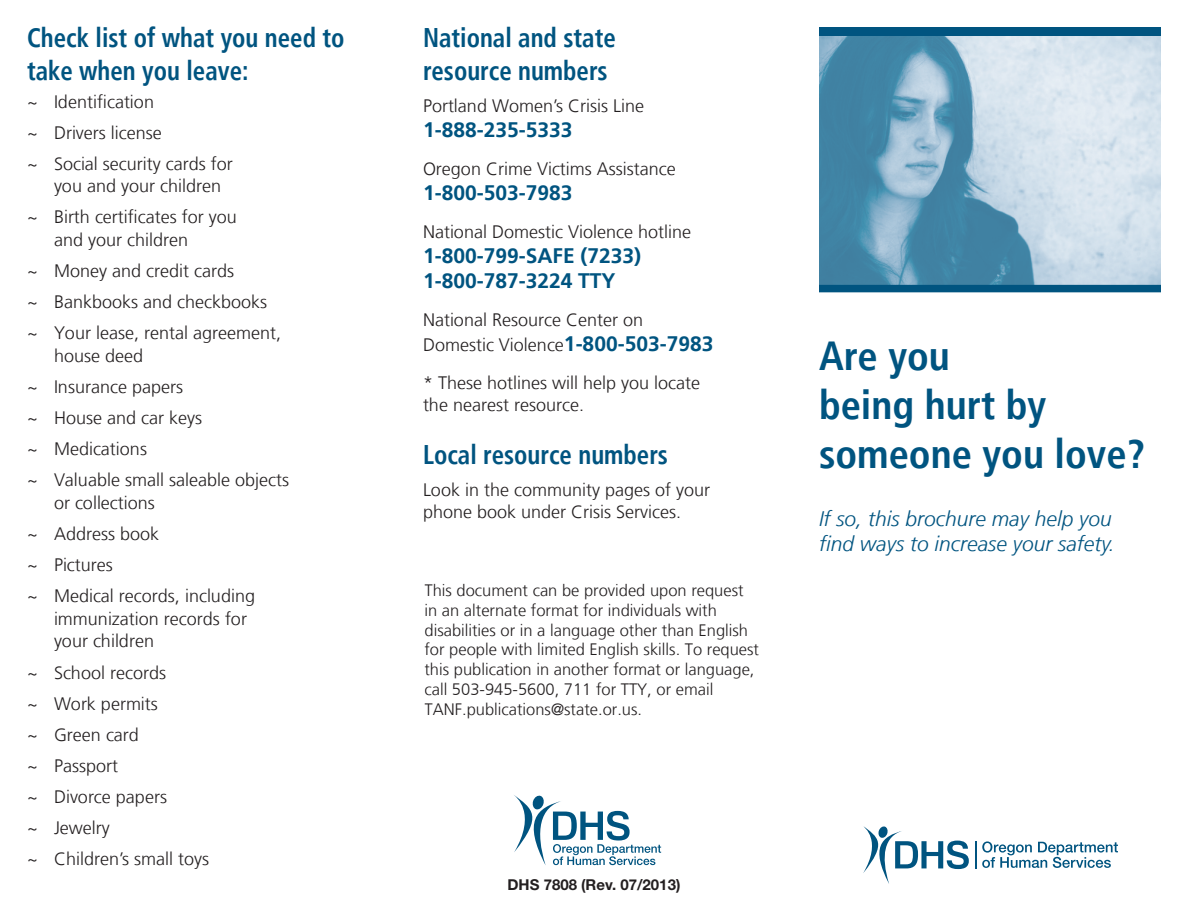
<style>
.page{position:relative;width:1188px;height:918px;background:#fff}
.page>*{position:absolute;margin:0;border:0;box-sizing:border-box;transform-origin:0 0}
.t1{font:700 condensed 40.5px/48.6px "Frutiger LT";color:#005480}
.sub_2{font:700 condensed 27px/32.4px "Frutiger LT";color:#005480;scale:.92 1}
.body{font:700 21px/25.2px "Frutiger LT";color:#005480}
.sub_hed_1{font:italic 300 21px/25.2px "Frutiger LT";color:#005480}
.no_indent{font:300 18px/22.5px "Frutiger LT";color:#231f20}
.body-2{font:300 18px/21.6px "Frutiger LT";color:#231f20}
.body-3{font:300 16.5px/19.8px "Frutiger LT";color:#231f20}
.body-4{font:700 15px "Helvetica Neue LT Std";color:#231f20}
.s1{font-weight:700;font-size:21px;color:#005480}
</style>
<div class="page">
<img style="left:819px;top:36px;width:342px;height:249px">
<div style="left:819px;top:27px;width:342px;height:9px;background:#005480"></div>
<div style="left:819px;top:285px;width:342px;height:7px;background:#005480"></div>
<svg style="left:975px;top:841px;width:1px;height:28px"></svg>
<svg style="left:982px;top:841px;width:136px;height:27px"></svg>
<svg style="left:863px;top:826px;width:106px;height:58px"></svg>
<svg style="left:514px;top:795px;width:147px;height:70px"></svg>
<p class="sub_2" style="left:27px;top:22px;width:347px">Check list of what you need to take when you leave:</p>
<p class="no_indent" style="left:27px;top:90px;width:129px">~ Identification</p>
<p class="no_indent" style="left:27px;top:121px;width:136px">~ Drivers license</p>
<p class="no_indent" style="left:54px;top:153px;width:180px;text-indent:-27px">~ Social security cards for you and your children</p>
<p class="no_indent" style="left:54px;top:206px;width:184px;text-indent:-27px">~ Birth certificates for you and your children</p>
<p class="no_indent" style="left:27px;top:260px;width:209px">~ Money and credit cards</p>
<p class="no_indent" style="left:27px;top:291px;width:242px">~ Bankbooks and checkbooks</p>
<p class="no_indent" style="left:54px;top:322px;width:229px;text-indent:-27px">~ Your lease, rental agreement, house deed</p>
<p class="no_indent" style="left:27px;top:376px;width:158px">~ Insurance papers</p>
<p class="no_indent" style="left:27px;top:407px;width:177px">~ House and car keys</p>
<p class="no_indent" style="left:27px;top:438px;width:122px">~ Medications</p>
<p class="no_indent" style="left:54px;top:469px;width:237px;text-indent:-27px">~ Valuable small saleable objects or collections</p>
<p class="no_indent" style="left:27px;top:523px;width:134px">~ Address book</p>
<p class="no_indent" style="left:27px;top:554px;width:87px">~ Pictures</p>
<p class="no_indent" style="left:54px;top:585px;width:203px;text-indent:-27px">~ Medical records, including immunization records for your children</p>
<p class="no_indent" style="left:27px;top:661px;width:141px">~ School records</p>
<p class="no_indent" style="left:27px;top:692px;width:132px">~ Work permits</p>
<p class="no_indent" style="left:27px;top:724px;width:113px">~ Green card</p>
<p class="no_indent" style="left:27px;top:755px;width:93px">~ Passport</p>
<p class="no_indent" style="left:27px;top:786px;width:142px">~ Divorce papers</p>
<p class="no_indent" style="left:27px;top:817px;width:84px">~ Jewelry</p>
<p class="no_indent" style="left:27px;top:848px;width:184px">~ Children’s small toys</p>
<p class="sub_2" style="left:423px;top:22px;width:211px">National and state resource numbers</p>
<p class="body-2" style="left:423px;top:95px;width:223px">Portland Women’s Crisis Line</p>
<p class="body" style="left:423px;top:117px;width:151px">1-888-235-5333</p>
<p class="body-2" style="left:423px;top:158px;width:254px">Oregon Crime Victims Assistance</p>
<p class="body" style="left:423px;top:180px;width:151px">1-800-503-7983</p>
<p class="body-2" style="left:423px;top:221px;width:270px">National Domestic Violence hotline</p>
<p class="body" style="left:423px;top:243px;width:220px">1-800-799-SAFE (7233)<br>1-800-787-3224 TTY</p>
<p class="body-2" style="left:423px;top:308px;width:292px;line-height:25.2px">National Resource Center on<br>Domestic Violence<span class="s1">1-800-503-7983</span></p>
<p class="body-2" style="left:423px;top:373px;width:279px">* These hotlines will help you locate the nearest resource.</p>
<p class="sub_2" style="left:423px;top:438px;width:268px">Local resource numbers</p>
<p class="body-2" style="left:423px;top:479px;width:289px">Look in the community pages of your phone book under Crisis Services.</p>
<p class="body-3" style="left:424px;top:581px;width:336px">This document can be provided upon request in an alternate format for individuals with disabilities or in a language other than English for people with limited English skills. To request this publication in another format or language, call 503-945-5600, 711 for TTY, or email TANF.publications@state.or.us.</p>
<p class="t1" style="left:819px;top:332px;width:328px">Are you<br>being hurt by someone you love?</p>
<p class="sub_hed_1" style="left:819px;top:506px;width:297px">If so, this brochure may help you find ways to increase your safety.</p>
<p class="body-4" style="left:508px;top:875px;width:174px">DHS 7808 (Rev. 07/2013)</p>
</div>
